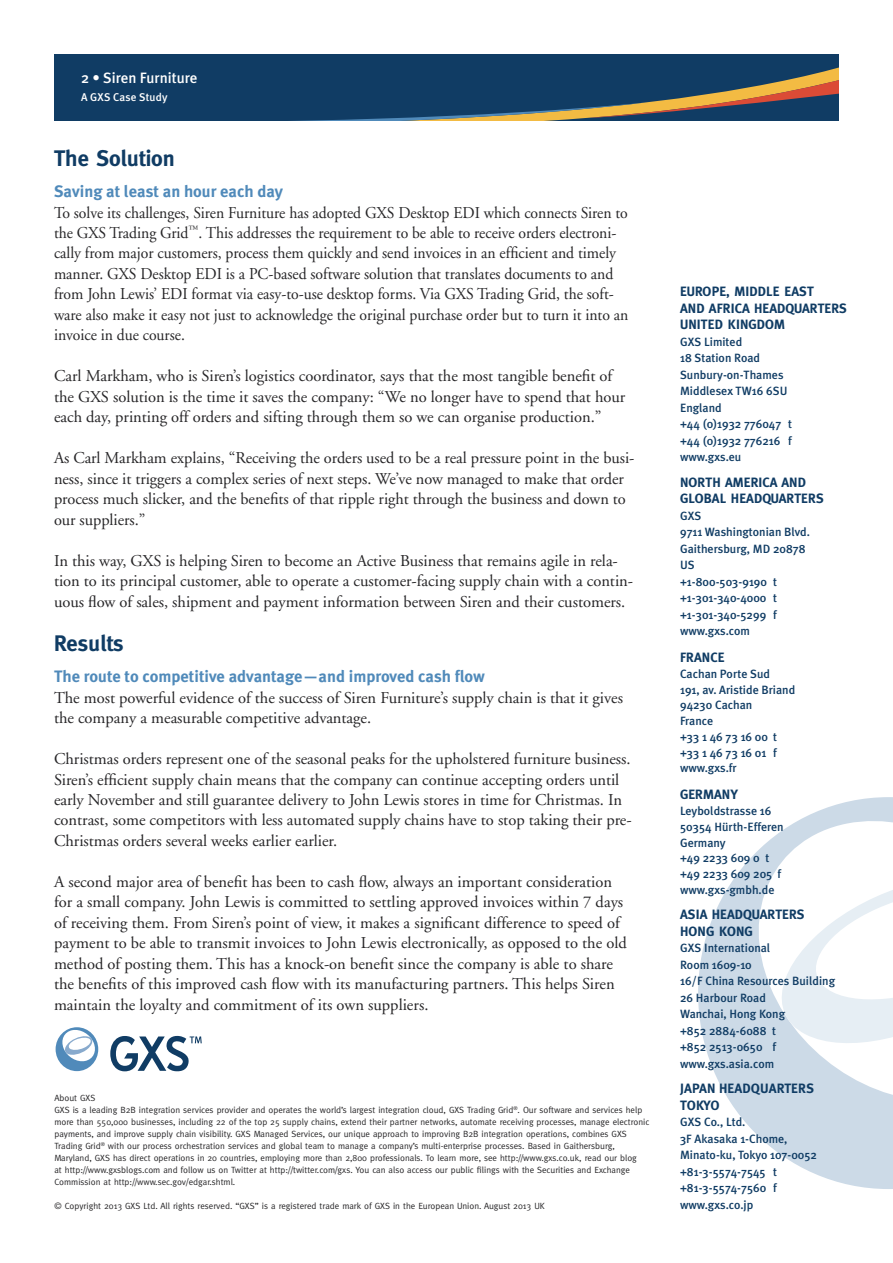
<style>
.page{position:relative;width:893px;height:1263px;background:#fff}
.page>*{position:absolute;margin:0;border:0;box-sizing:border-box;transform-origin:0 0}
.t1{font:700 22.5px "Meta";color:#103c64}
.t2{font:16.5px/20.5px "Adobe Garamond";color:#262527}
.t3{font:16.5px/20.5px "Adobe Garamond";color:#262527;scale:.95 1}
.t4{font:700 16.5px "Meta Plus";color:#508aba}
.t5{font:500 15px "Meta Plus";color:#fff}
.t6{font:700 13.5px/16.5px "Meta";letter-spacing:.01em;color:#103c64}
.t7{font:700 13.5px/16.5px "Meta";letter-spacing:.01em;color:#103c64}
.t8{font:500 12px/16.5px "Meta Plus";color:#103c64}
.t9{font:500 11.25px "Meta Plus";letter-spacing:.01em;color:#fff}
.t10{font:9px/12px "Meta";color:#262527}
</style>
<div class="page">
<div style="left:54px;top:54px;width:785px;height:66px;background:#103c64"></div>
<svg style="left:338px;top:67px;width:501px;height:53px"></svg>
<svg style="left:698px;top:797px;width:195px;height:392px;fill:#ccdae7"></svg>
<svg style="left:765px;top:865px;width:128px;height:190px"></svg>
<svg style="left:56px;top:1027px;width:42px;height:44px"></svg>
<svg style="left:110px;top:1035px;width:92px;height:37px"></svg>
<p class="t5" style="left:81px;top:69px;width:118px">2 • Siren Furniture</p>
<p class="t9" style="left:81px;top:90px;width:88px">A GXS Case Study</p>
<h1 class="t1" style="left:54px;top:145px;width:122px">THE SOLUTION</h1>
<p class="t4" style="left:54px;top:182px;width:231px">Saving at least an hour each day</p>
<p class="t3" style="left:54px;top:202px;width:606px">To solve its challenges, Siren Furniture has adopted GXS Desktop EDI which connects Siren to the GXS Trading Grid<sup>™</sup>. This addresses the requirement to be able to receive orders electroni&shy;cally from major customers, process them quickly and send invoices in an efficient and timely manner. GXS Desktop EDI is a PC-based software solution that translates documents to and from John Lewis’ EDI format via easy-to-use desktop forms. Via GXS Trading Grid, the soft&shy;ware also make it easy not just to acknowledge the original purchase order but to turn it into an invoice in due course.</p>
<p class="t2" style="left:54px;top:366px;width:573px">Carl Markham, who is Siren’s logistics coordinator, says that the most tangible benefit of the GXS solution is the time it saves the company: “We no longer have to spend that hour each day, printing off orders and sifting through them so we can organise production.”</p>
<p class="t2" style="left:54px;top:448px;width:582px">As Carl Markham explains, “Receiving the orders used to be a real pressure point in the busi&shy;ness, since it triggers a complex series of next steps. We’ve now managed to make that order process much slicker, and the benefits of that ripple right through the business and down to our suppliers.”</p>
<p class="t2" style="left:54px;top:550px;width:581px">In this way, GXS is helping Siren to become an Active Business that remains agile in rela&shy;tion to its principal customer, able to operate a customer-facing supply chain with a contin&shy;uous flow of sales, shipment and payment information between Siren and their customers.</p>
<h1 class="t1" style="left:54px;top:630px;width:71px">RESULTS</h1>
<p class="t4" style="left:54px;top:667px;width:432px">The route to competitive advantage—and improved cash flow</p>
<p class="t2" style="left:54px;top:687px;width:570px">The most powerful evidence of the success of Siren Furniture’s supply chain is that it gives the company a measurable competitive advantage.</p>
<p class="t2" style="left:54px;top:749px;width:579px">Christmas orders represent one of the seasonal peaks for the upholstered furniture business.<br>Siren’s efficient supply chain means that the company can continue accepting orders until early November and still guarantee delivery to John Lewis stores in time for Christmas. In contrast, some competitors with less automated supply chains have to stop taking their pre-Christmas orders several weeks earlier earlier.</p>
<p class="t2" style="left:54px;top:872px;width:574px">A second major area of benefit has been to cash flow, always an important consideration for a small company. John Lewis is committed to settling approved invoices within 7 days of receiving them. From Siren’s point of view, it makes a significant difference to speed of payment to be able to transmit invoices to John Lewis electronically, as opposed to the old method of posting them. This has a knock-on benefit since the company is able to share the benefits of this improved cash flow with its manufacturing partners. This helps Siren maintain the loyalty and commitment of its own suppliers.</p>
<p class="t10" style="left:54px;top:1092px;width:596px">About GXS<br>GXS is a leading B2B integration services provider and operates the world’s largest integration cloud, GXS Trading Grid<sup>®</sup>. Our software and services help more than 550,000 businesses, including 22 of the top 25 supply chains, extend their partner networks, automate receiving processes, manage electronic payments, and improve supply chain visibility. GXS Managed Services, our unique approach to improving B2B integration operations, combines GXS Trading Grid<sup>®</sup> with our process orchestration services and global team to manage a company’s multi-enterprise processes. Based in Gaithersburg, Maryland, GXS has direct operations in 20 countries, employing more than 2,800 professionals. To learn more, see http://www.gxs.co.uk, read our blog<br>at http://www.gxsblogs.com and follow us on Twitter at http://twitter.com/gxs. You can also access our public filings with the Securities and Exchange Commission at http://www.sec.gov/edgar.shtml.</p>
<p class="t10" style="left:54px;top:1200px;width:492px">© Copyright 2013 GXS Ltd. All rights reserved. “GXS” is a registered trade mark of GXS in the European Union. August 2013 UK</p>
<p class="t6" style="left:680px;top:283px;width:168px">EUROPE, MIDDLE EAST<br>AND AFRICA HEADQUARTERS<br>UNITED KINGDOM</p>
<p class="t8" style="left:680px;top:333px;width:113px">GXS Limited<br>18 Station Road<br>Sunbury-on-Thames<br>Middlesex TW16 6SU<br>England<br>+44 (0)1932 776047 t +44 (0)1932 776216 f www.gxs.eu</p>
<p class="t6" style="left:680px;top:473px;width:18px">NORTH</p>
<p class="t6" style="left:725px;top:473px;width:17px">AMERICA</p>
<p class="t6" style="left:781px;top:473px;width:10px">AND</p>
<p class="t6" style="left:680px;top:490px;width:17px">GLOBAL</p>
<p class="t6" style="left:731px;top:490px;width:18px">HEADQUARTERS</p>
<p class="t8" style="left:680px;top:507px;width:131px">GXS<br>9711 Washingtonian Blvd.<br>Gaithersburg, MD 20878<br>US<br>+1-800-503-9190 t +1-301-340-4000 t +1-301-340-5299 f www.gxs.com</p>
<p class="t6" style="left:680px;top:649px;width:15px">FRANCE</p>
<p class="t8" style="left:680px;top:666px;width:117px;line-height:15.8px">Cachan Porte Sud<br>191, av. Aristide Briand<br>94230 Cachan<br>France<br>+33 1 46 73 16 00 t +33 1 46 73 16 01 f www.gxs.fr</p>
<p class="t6" style="left:680px;top:786px;width:18px">GERMAN</p>
<p class="t6" style="left:730px;top:786px;width:9px">Y</p>
<p class="t8" style="left:680px;top:803px;width:105px;line-height:15.8px">Leyboldstrasse 16<br>50354 Hürth-Efferen<br>Germany<br>+49 2233 609 0 t +49 2233 609 205 f www.gxs-gmbh.de</p>
<p class="t6" style="left:680px;top:906px;width:126px">ASIA HEADQUARTERS<br>HONG KONG</p>
<p class="t8" style="left:680px;top:940px;width:157px">GXS International<br>Room 1609-10<br>16/F China Resources Building<br>26 Harbour Road<br>Wanchai, Hong Kong<br>+852 2884-6088 t<br>+852 2513-0650 f www.gxs.asia.com</p>
<p class="t7" style="left:680px;top:1080px;width:135px">JAPAN HEADQUARTERS<br>TOKYO</p>
<p class="t8" style="left:680px;top:1114px;width:138px">GXS Co., Ltd.<br>3F Akasaka 1-Chome,<br>Minato-ku, Tokyo 107-0052 +81-3-5574-7545 t +81-3-5574-7560 f www.gxs.co.jp</p>
</div>
